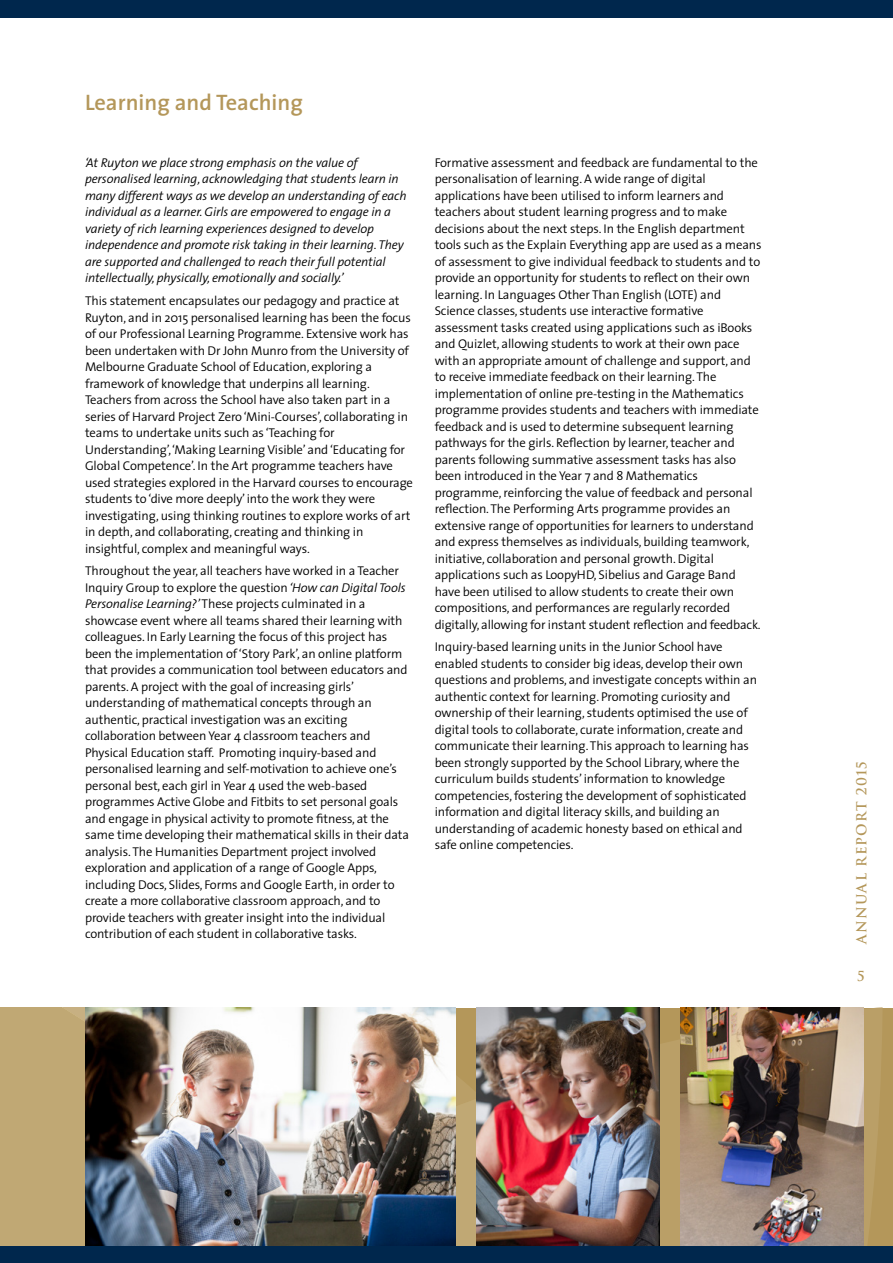
<style>
.page{position:relative;width:893px;height:1263px;background:#fff}
.page>*{position:absolute;margin:0;border:0;box-sizing:border-box;transform-origin:0 0}
.t1{font:600 22.5px "The Sans";color:#b4975a}
.t2{font:700 13.5px "Trajan";letter-spacing:.08em;color:#b4975a}
.t3{font:300 12.75px/16.5px "The Sans";letter-spacing:-.01em;color:#000}
.t4{font:italic 300 12.75px/16.5px "The Sans";letter-spacing:-.01em;color:#000}
.s1{font-style:italic}
</style>
<div class="page">
<svg style="left:659px;top:1008px;width:224px;height:238px;background:#b59a63"></svg>
<svg style="left:455px;top:1008px;width:21px;height:89px;background:#b89c63"></svg>
<svg style="left:455px;top:1097px;width:225px;height:149px;background:#b59c67"></svg>
<div style="left:0;top:1086px;width:85px;height:45px;background:#c0a874"></div>
<div style="left:0;top:1131px;width:476px;height:115px;background:#c0a874"></div>
<div style="left:0;top:1008px;width:85px;height:78px;background:#c0a874"></div>
<img style="left:85px;top:1008px;width:370px;height:238px">
<img style="left:476px;top:1008px;width:183px;height:238px">
<img style="left:680px;top:1008px;width:183px;height:238px">
<div style="left:0;top:0;width:893px;height:17px;background:#00274d"></div>
<div style="left:0;top:1246px;width:893px;height:17px;background:#00274d"></div>
<h1 class="t1" style="left:85px;top:84px;width:219px">Learning and Teaching</h1>
<p class="t4" style="left:85px;top:154px;width:323px">‘At Ruyton we place strong emphasis on the value of personalised learning, acknowledging that students learn in many different ways as we develop an understanding of each individual as a learner. Girls are empowered to engage in a variety of rich learning experiences designed to develop independence and promote risk taking in their learning. They are supported and challenged to reach their full potential intellectually, physically, emotionally and socially.’</p>
<p class="t3" style="left:85px;top:292px;width:329px">This statement encapsulates our pedagogy and practice at Ruyton, and in 2015 personalised learning has been the focus of our Professional Learning Programme. Extensive work has been undertaken with Dr John Munro from the University of Melbourne Graduate School of Education, exploring a framework of knowledge that underpins all learning.<br>Teachers from across the School have also taken part in a series of Harvard Project Zero ‘Mini-Courses’, collaborating in teams to undertake units such as ‘Teaching for Understanding’, ‘Making Learning Visible’ and ‘Educating for Global Competence’. In the Art programme teachers have used strategies explored in the Harvard courses to encourage students to ‘dive more deeply’ into the work they were investigating, using thinking routines to explore works of art in depth, and collaborating, creating and thinking in insightful, complex and meaningful ways.</p>
<p class="t3" style="left:85px;top:562px;width:325px">Throughout the year, all teachers have worked in a Teacher Inquiry Group to explore the question <span class="s1">‘How can Digital Tools Personalise Learning?’</span> These projects culminated in a showcase event where all teams shared their learning with colleagues. In Early Learning the focus of this project has been the implementation of ‘Story Park’, an online platform that provides a communication tool between educators and parents. A project with the goal of increasing girls’ understanding of mathematical concepts through an authentic, practical investigation was an exciting collaboration between Year 4 classroom teachers and Physical Education staff. Promoting inquiry-based and personalised learning and self-motivation to achieve one’s personal best, each girl in Year 4 used the web-based programmes Active Globe and Fitbits to set personal goals and engage in physical activity to promote fitness, at the same time developing their mathematical skills in their data analysis. The Humanities Department project involved exploration and application of a range of Google Apps, including Docs, Slides, Forms and Google Earth, in order to create a more collaborative classroom approach, and to provide teachers with greater insight into the individual contribution of each student in collaborative tasks.</p>
<p class="t3" style="left:435px;top:154px;width:328px">Formative assessment and feedback are fundamental to the personalisation of learning. A wide range of digital applications have been utilised to inform learners and teachers about student learning progress and to make decisions about the next steps. In the English department tools such as the Explain Everything app are used as a means of assessment to give individual feedback to students and to provide an opportunity for students to reflect on their own learning. In Languages Other Than English (LOTE) and Science classes, students use interactive formative assessment tasks created using applications such as iBooks and Quizlet, allowing students to work at their own pace with an appropriate amount of challenge and support, and to receive immediate feedback on their learning. The implementation of online pre-testing in the Mathematics programme provides students and teachers with immediate feedback and is used to determine subsequent learning pathways for the girls. Reflection by learner, teacher and parents following summative assessment tasks has also been introduced in the Year 7 and 8 Mathematics programme, reinforcing the value of feedback and personal reflection. The Performing Arts programme provides an extensive range of opportunities for learners to understand and express themselves as individuals, building teamwork, initiative, collaboration and personal growth. Digital applications such as LoopyHD, Sibelius and Garage Band have been utilised to allow students to create their own compositions, and performances are regularly recorded digitally, allowing for instant student reflection and feedback.</p>
<p class="t3" style="left:435px;top:638px;width:324px">Inquiry-based learning units in the Junior School have enabled students to consider big ideas, develop their own questions and problems, and investigate concepts within an authentic context for learning. Promoting curiosity and ownership of their learning, students optimised the use of digital tools to collaborate, curate information, create and communicate their learning. This approach to learning has been strongly supported by the School Library, where the curriculum builds students’ information to knowledge competencies, fostering the development of sophisticated information and digital literacy skills, and building an understanding of academic honesty based on ethical and safe online competencies.</p>
<p class="t2" style="left:853px;top:944px;width:185px;rotate:-90deg">Annual Report 2015</p>
<p class="t2" style="left:857px;top:968px;width:9px">5</p>
</div>
